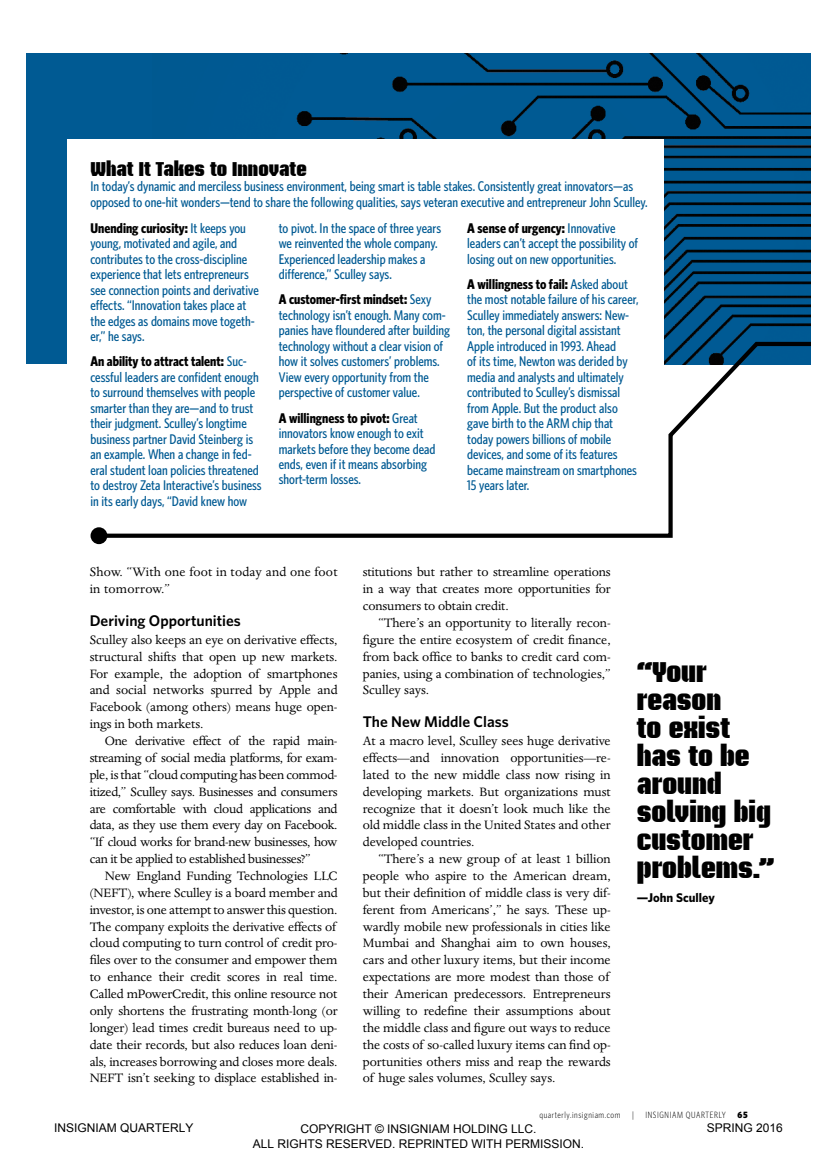
<style>
.page{position:relative;width:837px;height:1175px;background:#fff}
.page>*{position:absolute;margin:0;border:0;box-sizing:border-box;transform-origin:0 0}
.t1{font:900 28.05px/28px "Briem Akademi Std";color:#000}
.t2{font:900 19.65px "Briem Akademi Std";color:#000}
.t3{font:600 15.45px "Whitney";color:#000}
.t4{font:14.1px/16.8px "Dante MT Std";letter-spacing:-.005em;color:#000;text-align:justify}
.t5{font:500 14.1px/15.5px "Whitney Condensed";color:#005a93}
.t6{font:14.1px/16.8px "Dante MT Std";letter-spacing:.015em;color:#000}
.t7{font:700 12.6px "Whitney";color:#000}
.t8{font:12px/14.4px "Arial";color:#000;text-align:center}
.t9{font:300 9.15px "Whitney Condensed";letter-spacing:.07em;color:#000}
.t10{font:900 9.15px "Whitney Condensed";color:#000}
.s1{font-weight:700;color:#000}
</style>
<div class="page">
<div style="left:26px;top:53px;width:785px;height:311px;background:#005a93"></div>
<img style="left:296px;top:53px;width:515px;height:287px">
<div style="left:67px;top:139px;width:597px;height:358px;background:#fff"></div>
<svg style="left:105px;top:340px;width:706px;height:200px"></svg>
<div style="left:91px;top:527px;width:16px;height:17px;background:#000;border-radius:50%"></div>
<h2 class="t2" style="left:90px;top:158px;width:218px">What It Takes to Innovate</h2>
<p class="t5" style="left:90px;top:178px;width:559px">In today’s dynamic and merciless business environment, being smart is table stakes. Consistently great innovators—as opposed to one-hit wonders—tend to share the following qualities, says veteran executive and entrepreneur John Sculley.</p>
<p class="t5" style="left:90px;top:220px;width:170px"><span class="s1">Unending curiosity:</span> It keeps you young, motivated and agile, and contributes to the cross-discipline experience that lets entrepreneurs see connection points and derivative effects. “Innovation takes place at the edges as domains move togeth&shy;er,” he says.</p>
<p class="t5" style="left:90px;top:353px;width:173px"><span class="s1">An ability to attract talent:</span> Suc&shy;cessful leaders are confident enough to surround themselves with people smarter than they are—and to trust their judgment. Sculley’s longtime business partner David Steinberg is an example. When a change in fed&shy;eral student loan policies threatened to destroy Zeta Interactive’s business in its early days, “David knew how</p>
<p class="t5" style="left:279px;top:220px;width:164px">to pivot. In the space of three years we reinvented the whole company.<br>Experienced leadership makes a difference,” Sculley says.</p>
<p class="t5" style="left:279px;top:292px;width:173px"><span class="s1">A customer-first mindset:</span> Sexy technology isn’t enough. Many com&shy;panies have floundered after building technology without a clear vision of how it solves customers’ problems.<br>View every opportunity from the perspective of customer value.</p>
<p class="t5" style="left:279px;top:410px;width:158px"><span class="s1">A willingness to pivot:</span> Great innovators know enough to exit markets before they become dead ends, even if it means absorbing short-term losses.</p>
<p class="t5" style="left:467px;top:220px;width:172px"><span class="s1">A sense of urgency:</span> Innovative leaders can’t accept the possibility of losing out on new opportunities.</p>
<p class="t5" style="left:467px;top:276px;width:173px"><span class="s1">A willingness to fail:</span> Asked about the most notable failure of his career,<br>Sculley immediately answers: New&shy;ton, the personal digital assistant<br>Apple introduced in 1993. Ahead<br>of its time, Newton was derided by media and analysts and ultimately contributed to Sculley’s dismissal from Apple. But the product also gave birth to the ARM chip that today powers billions of mobile devices, and some of its features became mainstream on smartphones<br>15 years later.</p>
<p class="t6" style="left:90px;top:564px;width:249px">Show. “With one foot in today and one foot in tomorrow.”</p>
<p class="t3" style="left:90px;top:611px;width:153px">Deriving Opportunities</p>
<p class="t4" style="left:90px;top:631px;width:249px">Sculley also keeps an eye on derivative effects, structural shifts that open up new markets.<br>For example, the adoption of smartphones and social networks spurred by Apple and Facebook (among others) means huge open&shy;ings in both markets.</p>
<p class="t4" style="left:90px;top:732px;width:249px;text-indent:15px">One derivative effect of the rapid main&shy;streaming of social media platforms, for exam&shy;ple, is that “cloud computing has been commod&shy;itized,” Sculley says. Businesses and consumers are comfortable with cloud applications and data, as they use them every day on Facebook. “If cloud works for brand-new businesses, how can it be applied to established businesses?”</p>
<p class="t4" style="left:90px;top:867px;width:249px;text-indent:15px">New England Funding Technologies LLC (NEFT), where Sculley is a board member and investor, is one attempt to answer this question.<br>The company exploits the derivative effects of cloud computing to turn control of credit pro&shy;files over to the consumer and empower them to enhance their credit scores in real time.<br>Called mPowerCredit, this online resource not only shortens the frustrating month-long (or longer) lead times credit bureaus need to up&shy;date their records, but also reduces loan deni&shy;als, increases borrowing and closes more deals.<br>NEFT isn’t seeking to displace established in-</p>
<p class="t4" style="left:363px;top:564px;width:249px">stitutions but rather to streamline operations in a way that creates more opportunities for consumers to obtain credit.</p>
<p class="t4" style="left:363px;top:614px;width:249px;text-indent:15px">“There’s an opportunity to literally recon&shy;figure the entire ecosystem of credit finance, from back office to banks to credit card com&shy;panies, using a combination of technologies,” Sculley says.</p>
<p class="t3" style="left:363px;top:712px;width:147px">The New Middle Class</p>
<p class="t4" style="left:363px;top:732px;width:249px">At a macro level, Sculley sees huge derivative effects—and innovation opportunities—re&shy;lated to the new middle class now rising in developing markets. But organizations must recognize that it doesn’t look much like the old middle class in the United States and other developed countries.</p>
<p class="t4" style="left:363px;top:850px;width:249px;text-indent:15px">“There’s a new group of at least 1 billion people who aspire to the American dream, but their definition of middle class is very dif&shy;ferent from Americans’,” he says. These up&shy;wardly mobile new professionals in cities like Mumbai and Shanghai aim to own houses, cars and other luxury items, but their income expectations are more modest than those of their American predecessors. Entrepreneurs willing to redefine their assumptions about the middle class and figure out ways to reduce the costs of so-called luxury items can find op&shy;portunities others miss and reap the rewards of huge sales volumes, Sculley says.</p>
<h1 class="t1" style="left:637px;top:657px;width:139px">“Your reason<br>to exist has to be around solving big customer problems.”</h1>
<p class="t7" style="left:637px;top:890px;width:80px">—John Sculley</p>
<p class="t9" style="left:539px;top:1110px;width:82px">quarterly.insigniam.com</p>
<p class="t9" style="left:632px;top:1110px;width:3px">|</p>
<p class="t9" style="left:645px;top:1110px;width:82px">INSIGNIAM QUARTERLY</p>
<p class="t10" style="left:737px;top:1109px;width:12px">65</p>
<p class="t8" style="left:54px;top:1120px;width:141px">INSIGNIAM QUARTERLY</p>
<p class="t8" style="left:253px;top:1121px;width:333px">COPYRIGHT © INSIGNIAM HOLDING LLC.<br>ALL RIGHTS RESERVED. REPRINTED WITH PERMISSION.</p>
<p class="t8" style="left:707px;top:1120px;width:78px">SPRING 2016</p>
</div>
